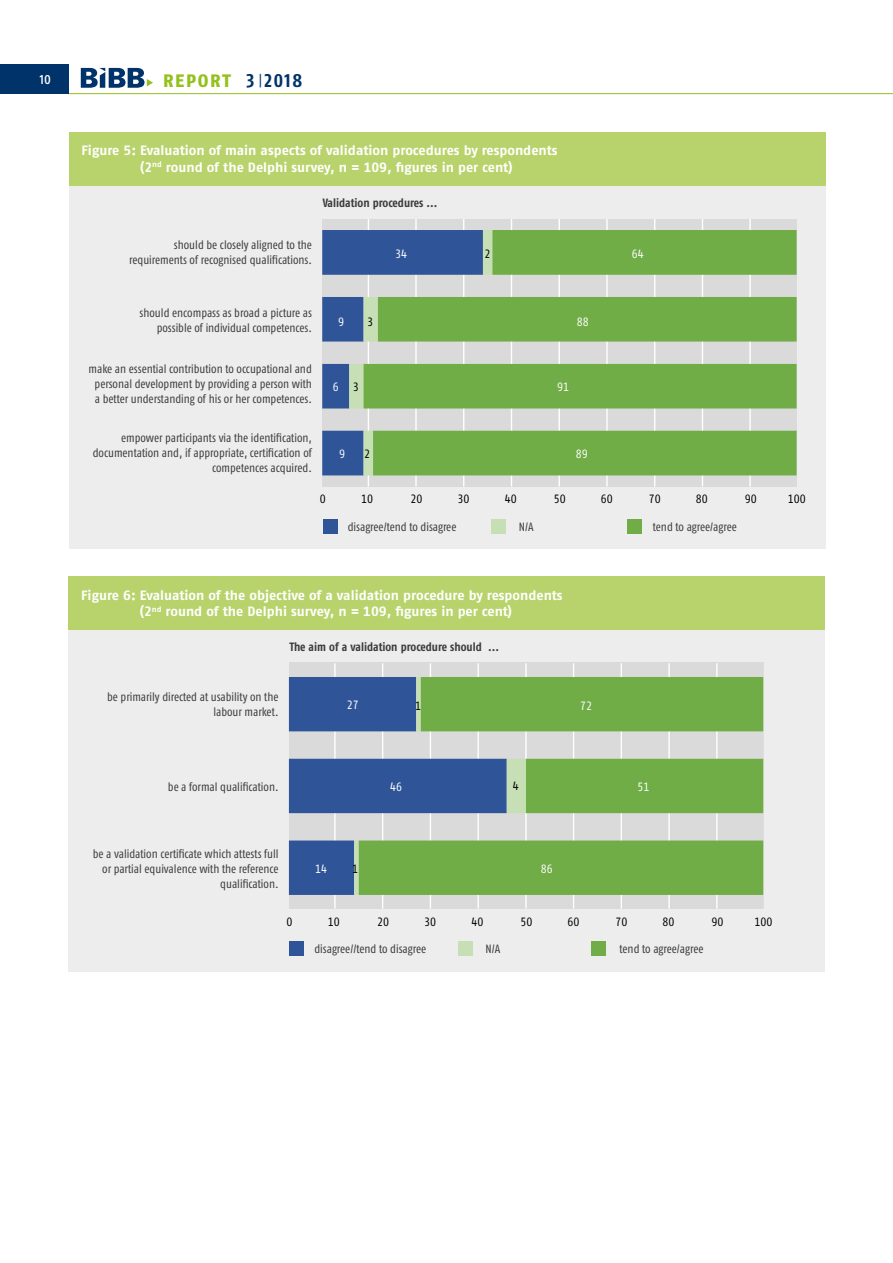
<style>
.page{position:relative;width:893px;height:1263px;background:#fff}
.page>*{position:absolute;margin:0;border:0;box-sizing:border-box;transform-origin:0 0}
.t1{font:800 18px "Fago Pro";letter-spacing:.09em;color:#95c11f}
.t2{font:700 13.5px/16.5px "Fago Pro";letter-spacing:-.005em;color:#fff}
.t3{font:500 13.5px "Fago Pro";color:#fff;scale:.9 1}
.t4{font:condensed 12px/15px "Fago Pro";color:#3c3c3b;text-align:right}
.t5{font:700 condensed 12px "Fago Pro";color:#3c3c3b}
.t6{font:condensed 12px "Fago Pro";color:#000}
.t7{font:condensed 12px "Fago Pro";color:#fff}
.s1{font-weight:700;font-stretch:condensed;font-size:19.5px;color:#00336a}
</style>
<div class="page">
<hr style="left:68px;top:93px;width:825px;height:1px;background:#95c11f">
<div style="left:0;top:64px;width:68px;height:30px;background:#00336a"></div>
<svg style="left:81px;top:68px;width:72px;height:20px"></svg>
<div style="left:69px;top:184px;width:757px;height:364px;background:#ededed"></div>
<div style="left:69px;top:132px;width:757px;height:53px;background:#b9d36c"></div>
<div style="left:322px;top:219px;width:475px;height:268px;background:#dadada"></div>
<hr style="left:322px;top:219px;width:1px;height:267px;background:#fff">
<hr style="left:368px;top:219px;width:1px;height:267px;background:#fff">
<hr style="left:415px;top:219px;width:2px;height:267px;background:#fff">
<hr style="left:463px;top:219px;width:1px;height:267px;background:#fff">
<hr style="left:511px;top:219px;width:1px;height:267px;background:#fff">
<hr style="left:559px;top:219px;width:1px;height:267px;background:#fff">
<hr style="left:606px;top:219px;width:2px;height:267px;background:#fff">
<hr style="left:654px;top:219px;width:1px;height:267px;background:#fff">
<hr style="left:702px;top:219px;width:1px;height:267px;background:#fff">
<hr style="left:749px;top:219px;width:2px;height:267px;background:#fff">
<hr style="left:797px;top:219px;width:1px;height:267px;background:#fff">
<svg style="left:322px;top:230px;width:42px;height:245px"></svg>
<svg style="left:364px;top:230px;width:433px;height:245px;fill:#70ad47"></svg>
<div style="left:491px;top:519px;width:15px;height:14px;background:#c6dfb5"></div>
<div style="left:627px;top:519px;width:15px;height:14px;background:#70ad47"></div>
<div style="left:323px;top:519px;width:15px;height:14px;background:#2f5598"></div>
<div style="left:68px;top:628px;width:757px;height:343px;background:#ededed"></div>
<div style="left:68px;top:576px;width:757px;height:54px;background:#b9d36c"></div>
<div style="left:289px;top:662px;width:474px;height:247px;background:#dadada"></div>
<hr style="left:289px;top:663px;width:1px;height:245px;background:#fff">
<hr style="left:334px;top:663px;width:2px;height:245px;background:#fff">
<hr style="left:382px;top:663px;width:1px;height:245px;background:#fff">
<hr style="left:430px;top:663px;width:1px;height:245px;background:#fff">
<hr style="left:477px;top:663px;width:2px;height:245px;background:#fff">
<hr style="left:525px;top:663px;width:2px;height:245px;background:#fff">
<hr style="left:573px;top:663px;width:1px;height:245px;background:#fff">
<hr style="left:621px;top:663px;width:1px;height:245px;background:#fff">
<hr style="left:668px;top:663px;width:2px;height:245px;background:#fff">
<hr style="left:716px;top:663px;width:2px;height:245px;background:#fff">
<hr style="left:764px;top:663px;width:1px;height:245px;background:#fff">
<svg style="left:289px;top:677px;width:65px;height:218px;fill:#2f5598"></svg>
<svg style="left:354px;top:677px;width:5px;height:218px"></svg>
<svg style="left:359px;top:677px;width:404px;height:218px;fill:#70ad47"></svg>
<div style="left:458px;top:941px;width:15px;height:14px;background:#c6dfb5"></div>
<div style="left:591px;top:941px;width:15px;height:15px;background:#70ad47"></div>
<div style="left:289px;top:941px;width:15px;height:15px;background:#2f5598"></div>
<p class="t3" style="left:40px;top:71px;width:14px">10</p>
<h1 class="t1" style="left:163px;top:70px;width:141px">REPORT <span class="s1">3</span> <sup>|</sup><span class="s1">2018</span></h1>
<p class="t2" style="left:140px;top:142px;width:419px;text-indent:-59px">Figure 5: Evaluation of main aspects of validation procedures by respondents (2<sup>nd</sup> round of the Delphi survey, n = 109, figures in per cent)</p>
<p class="t5" style="left:323px;top:196px;width:116px">Validation procedures ...</p>
<p class="t4" style="left:129px;top:237px;width:184px">should be closely aligned to the requirements of recognised qualifications.</p>
<p class="t7" style="left:395px;top:246px;width:13px">34</p>
<p class="t6" style="left:485px;top:246px;width:7px">2</p>
<p class="t7" style="left:632px;top:246px;width:13px">64</p>
<p class="t4" style="left:140px;top:306px;width:174px">should encompass as broad a picture as possible of individual competences.</p>
<p class="t4" style="left:89px;top:361px;width:225px;text-align:center">make an essential contribution to occupational and personal development by providing a person with a better understanding of his or her competences.</p>
<p class="t4" style="left:93px;top:430px;width:221px">empower participants via the identification, documentation and, if appropriate, certification of competences acquired.</p>
<p class="t7" style="left:338px;top:315px;width:7px">9</p>
<p class="t7" style="left:577px;top:315px;width:13px">88</p>
<p class="t6" style="left:367px;top:315px;width:7px">3</p>
<p class="t7" style="left:333px;top:379px;width:7px">6</p>
<p class="t7" style="left:557px;top:379px;width:13px">91</p>
<p class="t6" style="left:353px;top:379px;width:7px">3</p>
<p class="t7" style="left:339px;top:447px;width:7px">9</p>
<p class="t7" style="left:576px;top:447px;width:13px">89</p>
<p class="t6" style="left:364px;top:447px;width:7px">2</p>
<p class="t6" style="left:320px;top:492px;width:7px">0</p>
<p class="t6" style="left:361px;top:492px;width:13px">10</p>
<p class="t6" style="left:410px;top:492px;width:13px">20</p>
<p class="t6" style="left:458px;top:492px;width:13px">30</p>
<p class="t6" style="left:505px;top:492px;width:13px">40</p>
<p class="t6" style="left:554px;top:492px;width:13px">50</p>
<p class="t6" style="left:601px;top:492px;width:13px">60</p>
<p class="t6" style="left:649px;top:492px;width:13px">70</p>
<p class="t6" style="left:696px;top:492px;width:13px">80</p>
<p class="t6" style="left:745px;top:492px;width:13px">90</p>
<p class="t6" style="left:788px;top:492px;width:19px">100</p>
<p class="t4" style="left:348px;top:520px;width:110px">disagree/tend to disagree</p>
<p class="t4" style="left:519px;top:520px;width:16px">N/A</p>
<p class="t4" style="left:653px;top:520px;width:86px">tend to agree/agree</p>
<p class="t2" style="left:81px;top:587px;width:483px;text-align:center">Figure 6: Evaluation of the objective of a validation procedure by respondents (2<sup>nd</sup> round of the Delphi survey, n = 109, figures in per cent)</p>
<p class="t5" style="left:289px;top:640px;width:211px">The aim of a validation procedure should ...</p>
<p class="t4" style="left:107px;top:690px;width:173px">be primarily directed at usability on the labour market.</p>
<p class="t7" style="left:347px;top:697px;width:13px">27</p>
<p class="t6" style="left:415px;top:698px;width:7px">1</p>
<p class="t7" style="left:580px;top:698px;width:13px">72</p>
<p class="t4" style="left:168px;top:779px;width:112px">be a formal qualification.</p>
<p class="t7" style="left:390px;top:779px;width:13px">46</p>
<p class="t6" style="left:513px;top:778px;width:7px">4</p>
<p class="t7" style="left:638px;top:779px;width:13px">51</p>
<p class="t4" style="left:93px;top:846px;width:187px">be a validation certificate which attests full or partial equivalence with the reference qualification.</p>
<p class="t7" style="left:315px;top:862px;width:13px">14</p>
<p class="t7" style="left:541px;top:862px;width:13px">86</p>
<p class="t6" style="left:352px;top:862px;width:7px">1</p>
<p class="t6" style="left:286px;top:914px;width:7px">0</p>
<p class="t6" style="left:328px;top:914px;width:13px">10</p>
<p class="t6" style="left:377px;top:914px;width:13px">20</p>
<p class="t6" style="left:424px;top:914px;width:13px">30</p>
<p class="t6" style="left:471px;top:914px;width:13px">40</p>
<p class="t6" style="left:520px;top:914px;width:13px">50</p>
<p class="t6" style="left:567px;top:914px;width:13px">60</p>
<p class="t6" style="left:615px;top:914px;width:13px">70</p>
<p class="t6" style="left:662px;top:914px;width:13px">80</p>
<p class="t6" style="left:711px;top:914px;width:13px">90</p>
<p class="t6" style="left:754px;top:914px;width:19px">100</p>
<p class="t4" style="left:314px;top:942px;width:113px">disagree//tend to disagree</p>
<p class="t4" style="left:485px;top:942px;width:16px">N/A</p>
<p class="t4" style="left:619px;top:942px;width:86px">tend to agree/agree</p>
</div>
